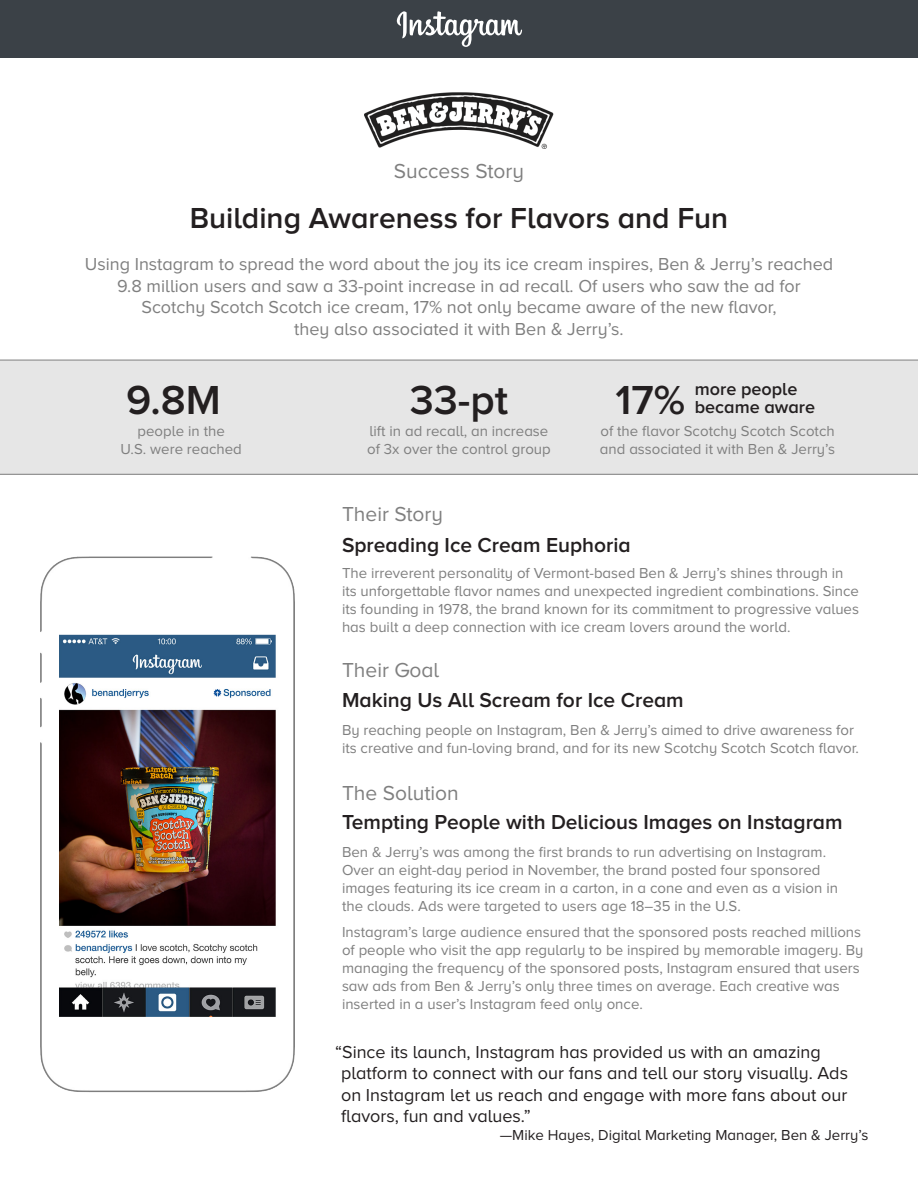
<style>
.page{position:relative;width:918px;height:1188px;background:#fff}
.page>*{position:absolute;margin:0;border:0;box-sizing:border-box;transform-origin:0 0}
.t1{font:600 42px "Proxima Nova A";color:#231f20}
.t2{font:600 30px "Proxima Nova A";color:#231f20}
.t3{font:600 21px "Proxima Nova A";color:#231f20}
.t4{font:21px "Proxima Nova A";color:#7f7f7f}
.t5{font:18px/21.6px "Proxima Nova A";color:#7f7f7f;text-align:center}
.t6{font:18px/21.6px "Proxima Nova A";color:#231f20}
.t7{font:600 18px "Proxima Nova A";color:#231f20}
.t8{font:15px/18px "Proxima Nova A";color:#7f7f7f}
.t9{font:15px "Proxima Nova A";color:#231f20}
</style>
<div class="page">
<div style="left:0;top:0;width:918px;height:58px;background:#3b4147"></div>
<svg style="left:396px;top:11px;width:126px;height:36px"></svg>
<img style="left:40px;top:556px;width:254px;height:537px">
<div style="left:0;top:360px;width:918px;height:115px;background:#e6e6e6"></div>
<hr style="left:0;top:360px;width:918px;height:1px;background:#7f7f7f">
<hr style="left:0;top:474px;width:918px;height:1px;background:#7f7f7f">
<img style="left:364px;top:92px;width:190px;height:56px">
<p class="t4" style="left:394px;top:159px;width:132px">Success Story</p>
<p class="t2" style="left:190px;top:201px;width:540px">Building Awareness for Flavors and Fun</p>
<p class="t5" style="left:85px;top:253px;width:750px">Using Instagram to spread the word about the joy its ice cream inspires, Ben &amp; Jerry’s reached 9.8 million users and saw a 33-point increase in ad recall. Of users who saw the ad for Scotchy Scotch Scotch ice cream, 17% not only became aware of the new flavor,<br>they also associated it with Ben &amp; Jerry’s.</p>
<p class="t1" style="left:126px;top:376px;width:96px">9.8M</p>
<p class="t1" style="left:616px;top:376px;width:71px">17%</p>
<p class="t7" style="left:695px;top:379px;width:104px">more people</p>
<p class="t1" style="left:410px;top:376px;width:100px">33-pt</p>
<p class="t7" style="left:695px;top:397px;width:122px">became aware</p>
<p class="t8" style="left:121px;top:422px;width:123px;text-align:center">people in the<br>U.S. were reached</p>
<p class="t8" style="left:600px;top:422px;width:237px">of the flavor Scotchy Scotch Scotch and associated it with Ben &amp; Jerry’s</p>
<p class="t8" style="left:367px;top:422px;width:185px">lift in ad recall, an increase of 3x over the control group</p>
<p class="t4" style="left:342px;top:502px;width:103px">Their Story</p>
<p class="t3" style="left:342px;top:533px;width:290px">Spreading Ice Cream Euphoria</p>
<p class="t8" style="left:342px;top:564px;width:519px">The irreverent personality of Vermont-based Ben &amp; Jerry’s shines through in its unforgettable flavor names and unexpected ingredient combinations. Since its founding in 1978, the brand known for its commitment to progressive values has built a deep connection with ice cream lovers around the world.</p>
<p class="t4" style="left:342px;top:659px;width:99px">Their Goal</p>
<p class="t3" style="left:342px;top:688px;width:343px">Making Us All Scream for Ice Cream</p>
<p class="t8" style="left:342px;top:721px;width:518px">By reaching people on Instagram, Ben &amp; Jerry’s aimed to drive awareness for its creative and fun-loving brand, and for its new Scotchy Scotch Scotch flavor.</p>
<p class="t4" style="left:342px;top:782px;width:118px">The Solution</p>
<p class="t3" style="left:342px;top:811px;width:502px">Tempting People with Delicious Images on Instagram</p>
<p class="t8" style="left:342px;top:843px;width:498px">Ben &amp; Jerry’s was among the first brands to run advertising on Instagram.<br>Over an eight-day period in November, the brand posted four sponsored images featuring its ice cream in a carton, in a cone and even as a vision in the clouds. Ads were targeted to users age 18–35 in the U.S.</p>
<p class="t8" style="left:342px;top:922px;width:523px">Instagram’s large audience ensured that the sponsored posts reached millions of people who visit the app regularly to be inspired by memorable imagery. By managing the frequency of the sponsored posts, Instagram ensured that users saw ads from Ben &amp; Jerry’s only three times on average. Each creative was inserted in a user’s Instagram feed only once.</p>
<p class="t6" style="left:341px;top:1041px;width:508px;text-indent:-6px">“Since its launch, Instagram has provided us with an amazing platform to connect with our fans and tell our story visually. Ads on Instagram let us reach and engage with more fans about our flavors, fun and values.”</p>
<p class="t9" style="left:500px;top:1127px;width:370px">—Mike Hayes, Digital Marketing Manager, Ben &amp; Jerry’s</p>
</div>
